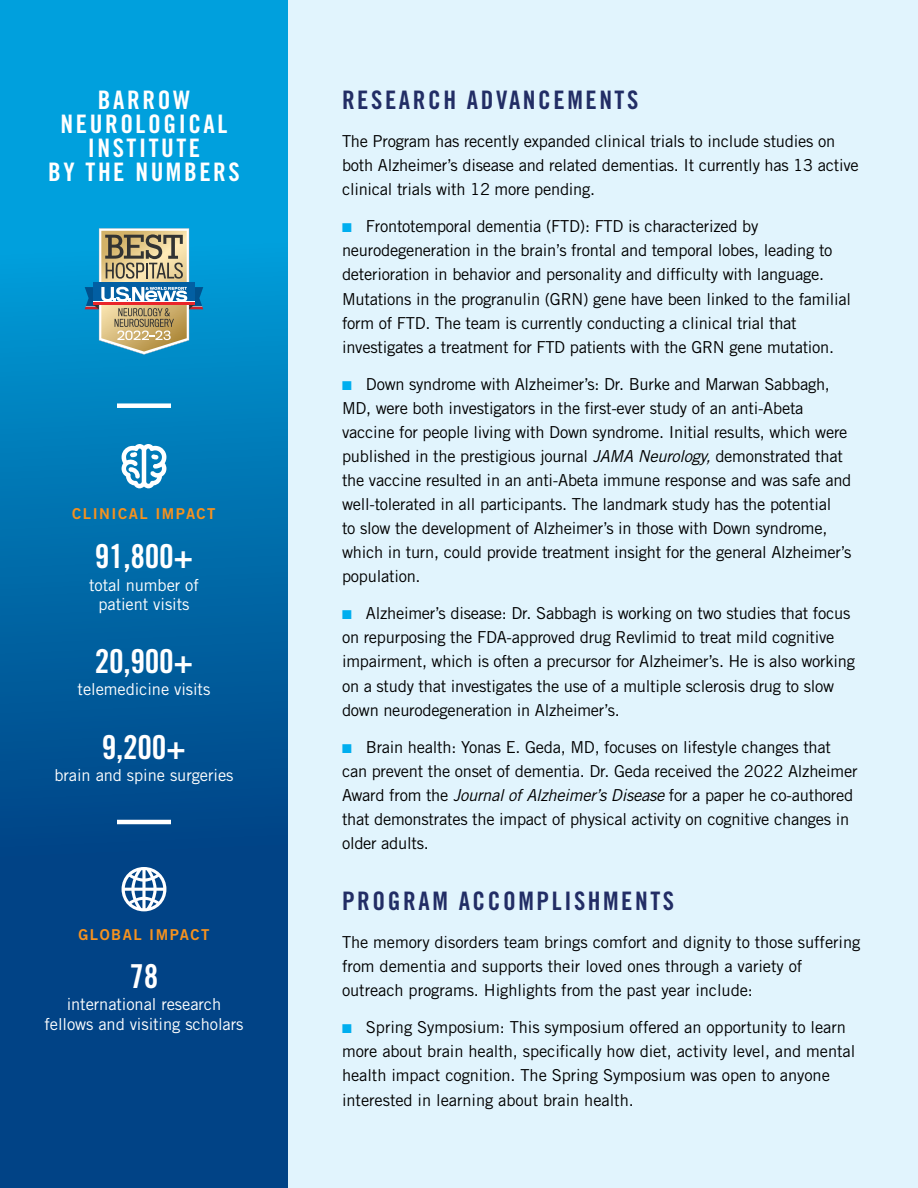
<style>
.page{position:relative;width:918px;height:1188px;background:#e1f4fd}
.page>*{position:absolute;margin:0;border:0;box-sizing:border-box;transform-origin:0 0}
.t1{font:33px "Trade Gothic Bold Cond Twenty";letter-spacing:-.01em;color:#fff}
.t2{font:25.5px "Trade Gothic Bold Cond Twenty";letter-spacing:.1em;color:#222d65}
.t3{font:25.5px/24px "Trade Gothic Bold Cond Twenty";letter-spacing:.1em;color:#fff;text-align:center}
.t4{font:16.5px/24px "Trade Gothic";letter-spacing:-.015em;color:#000}
.t5{font:16.5px/19.5px "Trade Gothic";letter-spacing:-.005em;color:#fff;text-align:center}
.t6{font:15px "Trade Gothic Bold Two";letter-spacing:.1em;color:#f7921e}
.s1{color:#00aeef}
.s2{font-style:italic}
</style>
<div class="page">
<svg style="left:0;top:0;width:288px;height:1188px;background:#006aaa"></svg>
<div style="left:117px;top:403px;width:54px;height:5px;background:#fff"></div>
<hr style="left:117px;top:820px;width:54px;height:4px;background:#fff">
<svg style="left:85px;top:228px;width:118px;height:127px;background:#7fa29e"></svg>
<hr style="left:93px;top:301px;width:102px;height:1px;background:#fff">
<hr style="left:93px;top:302px;width:102px;height:3px;background:#e92429">
<svg style="left:121px;top:444px;width:45px;height:44px;background:#80bcdb"></svg>
<svg style="left:122px;top:867px;width:44px;height:44px;background:#80a1c2"></svg>
<h2 class="t3" style="left:48px;top:88px;width:193px">BARROW<br>NEUROLOGICAL<br>INSTITUTE<br>BY THE NUMBERS</h2>
<p class="t6" style="left:72px;top:504px;width:145px">CLINICAL IMPACT</p>
<h1 class="t1" style="left:95px;top:536px;width:100px">91,800+</h1>
<p class="t5" style="left:89px;top:575px;width:111px">total number of patient visits</p>
<h1 class="t1" style="left:95px;top:641px;width:100px">20,900+</h1>
<p class="t5" style="left:78px;top:679px;width:134px">telemedicine visits</p>
<h1 class="t1" style="left:102px;top:727px;width:86px">9,200+</h1>
<p class="t5" style="left:54px;top:765px;width:181px">brain and spine surgeries</p>
<p class="t6" style="left:78px;top:925px;width:133px">GLOBAL IMPACT</p>
<h1 class="t1" style="left:130px;top:956px;width:30px">78</h1>
<p class="t5" style="left:45px;top:995px;width:200px">international research fellows and visiting scholars</p>
<h2 class="t2" style="left:342px;top:85px;width:298px">RESEARCH ADVANCEMENTS</h2>
<p class="t4" style="left:342px;top:129px;width:518px">The Program has recently expanded clinical trials to include studies on both Alzheimer’s disease and related dementias. It currently has 13 active clinical trials with 12 more pending.</p>
<p class="t4" style="left:342px;top:214px;width:511px"><span class="s1">■</span> Frontotemporal dementia (FTD): FTD is characterized by neurodegeneration in the brain’s frontal and temporal lobes, leading to deterioration in behavior and personality and difficulty with language.<br>Mutations in the progranulin (GRN) gene have been linked to the familial form of FTD. The team is currently conducting a clinical trial that investigates a treatment for FTD patients with the GRN gene mutation.</p>
<p class="t4" style="left:342px;top:372px;width:511px"><span class="s1">■</span> Down syndrome with Alzheimer’s: Dr. Burke and Marwan Sabbagh, MD, were both investigators in the first-ever study of an anti-Abeta vaccine for people living with Down syndrome. Initial results, which were published in the prestigious journal <span class="s2">JAMA Neurology,</span> demonstrated that the vaccine resulted in an anti-Abeta immune response and was safe and well-tolerated in all participants. The landmark study has the potential<br>to slow the development of Alzheimer’s in those with Down syndrome, which in turn, could provide treatment insight for the general Alzheimer’s population.</p>
<p class="t4" style="left:342px;top:601px;width:515px"><span class="s1">■</span> Alzheimer’s disease: Dr. Sabbagh is working on two studies that focus on repurposing the FDA-approved drug Revlimid to treat mild cognitive impairment, which is often a precursor for Alzheimer’s. He is also working on a study that investigates the use of a multiple sclerosis drug to slow down neurodegeneration in Alzheimer’s.</p>
<p class="t4" style="left:342px;top:735px;width:517px"><span class="s1">■</span> Brain health: Yonas E. Geda, MD, focuses on lifestyle changes that can prevent the onset of dementia. Dr. Geda received the 2022 Alzheimer Award from the <span class="s2">Journal of Alzheimer’s Disease</span> for a paper he co-authored that demonstrates the impact of physical activity on cognitive changes in older adults.</p>
<h2 class="t2" style="left:342px;top:886px;width:334px">PROGRAM ACCOMPLISHMENTS</h2>
<p class="t4" style="left:342px;top:930px;width:520px">The memory disorders team brings comfort and dignity to those suffering from dementia and supports their loved ones through a variety of outreach programs. Highlights from the past year include:</p>
<p class="t4" style="left:342px;top:1015px;width:515px"><span class="s1">■</span> Spring Symposium: This symposium offered an opportunity to learn more about brain health, specifically how diet, activity level, and mental health impact cognition. The Spring Symposium was open to anyone interested in learning about brain health.</p>
</div>
